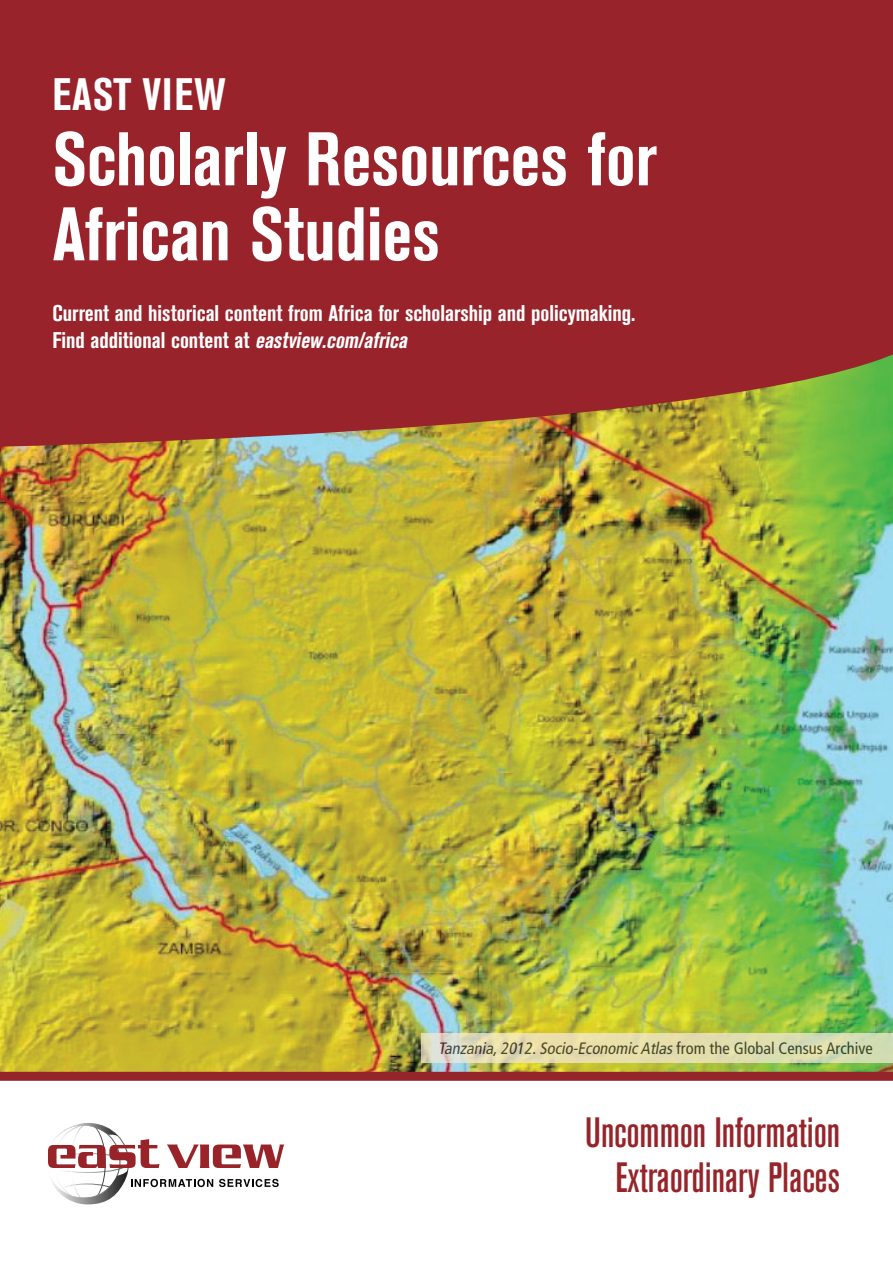
<style>
.page{position:relative;width:893px;height:1263px;background:#fff}
.page>*{position:absolute;margin:0;border:0;box-sizing:border-box;transform-origin:0 0}
.t1{font:700 condensed 75px/75px "Akzidenz Grotesk BE";color:#fff}
.t2{font:700 condensed 45px "Akzidenz Grotesk BE";letter-spacing:.02em;color:#fff}
.t3{font:500 condensed 42px/45px "Akzidenz Grotesk BE";color:#96252b;text-align:right}
.t4{font:700 condensed 22.5px/27px "Akzidenz Grotesk BE";color:#fff}
.t5{font:italic condensed 16.5px "Frutiger LT Std";color:#231f20}
.s1{font-style:italic}
.s2{font-style:normal}
</style>
<div class="page">
<img style="left:0;top:448px;width:893px;height:624px">
<div style="left:0;top:1072px;width:893px;height:9px;background:#96252b"></div>
<svg style="left:48px;top:1123px;width:236px;height:81px"></svg>
<div style="left:0;top:0;width:893px;height:448px;background:#98232b"></div>
<svg style="left:421px;top:1033px;width:472px;height:29px;background:#e0dcb1"></svg>
<h2 class="t2" style="left:53px;top:69px;width:175px">EAST VIEW</h2>
<h1 class="t1" style="left:53px;top:123px;width:606px">Scholarly Resources for<br>African Studies</h1>
<p class="t4" style="left:53px;top:300px;width:584px">Current and historical content from Africa for scholarship and policymaking.<br>Find additional content at <span class="s1">eastview.com/africa</span></p>
<p class="t5" style="left:438px;top:1039px;width:436px">Tanzania,2012.Socio-Economic Atlas<span class="s2">fro m t h e G l o b a l C e n s u s A rc h i ve</span></p>
<h3 class="t3" style="left:585px;top:1111px;width:256px">Uncommon Information<br>Extraordinary Places</h3>
</div>
